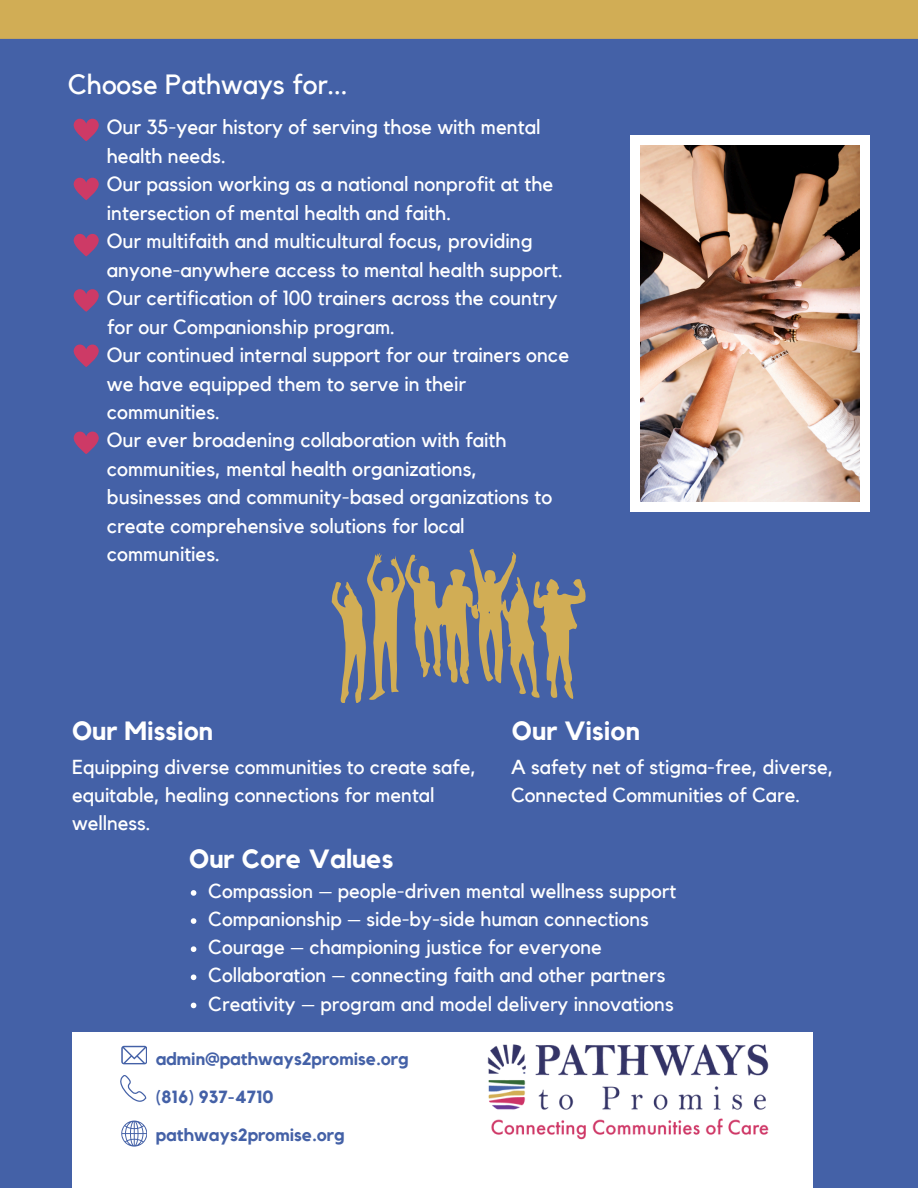
<style>
.page{position:relative;width:918px;height:1188px;background:#4461a7}
.page>*{position:absolute;margin:0;border:0;box-sizing:border-box;transform-origin:0 0}
.t1{font:27.75px "Kollektif";color:#fff}
.t2{font:700 26.25px "Kollektif";color:#fff}
.t3{font:20.4px/28.5px "Kollektif";color:#fff}
.t4{font:20.25px/28.2px "Kollektif";color:#fff}
.t5{font:700 17.55px/38.2px "Kollektif";color:#4461a7}
</style>
<div class="page">
<svg style="left:73px;top:118px;width:26px;height:23px"></svg>
<div style="left:73px;top:1032px;width:740px;height:156px;background:#fff"></div>
<div style="left:630px;top:135px;width:240px;height:377px;background:#fff"></div>
<img style="left:640px;top:146px;width:220px;height:355px">
<svg style="left:73px;top:177px;width:26px;height:23px"></svg>
<svg style="left:73px;top:233px;width:26px;height:23px"></svg>
<svg style="left:73px;top:289px;width:26px;height:23px"></svg>
<svg style="left:73px;top:344px;width:26px;height:23px"></svg>
<svg style="left:73px;top:431px;width:26px;height:23px"></svg>
<svg style="left:121px;top:1121px;width:26px;height:25px"></svg>
<svg style="left:121px;top:1046px;width:26px;height:18px"></svg>
<svg style="left:120px;top:1075px;width:27px;height:27px"></svg>
<img style="left:487px;top:1044px;width:282px;height:96px">
<svg style="left:332px;top:549px;width:254px;height:154px"></svg>
<svg style="left:191px;top:890px;width:5px;height:6px"></svg>
<svg style="left:191px;top:918px;width:5px;height:6px"></svg>
<svg style="left:191px;top:946px;width:5px;height:6px"></svg>
<svg style="left:191px;top:975px;width:5px;height:5px"></svg>
<svg style="left:191px;top:1003px;width:5px;height:5px"></svg>
<div style="left:0;top:0;width:918px;height:39px;background:#d1ad55"></div>
<p class="t1" style="left:68px;top:71px;width:281px">Choose Pathways for...</p>
<h2 class="t3" style="left:107px;top:114px;width:435px">Our 35-year history of serving those with mental health needs.</h2>
<p class="t3" style="left:107px;top:171px;width:448px">Our passion working as a national nonprofit at the intersection of mental health and faith.</p>
<p class="t3" style="left:107px;top:228px;width:458px">Our multifaith and multicultural focus, providing anyone-anywhere access to mental health support.</p>
<p class="t3" style="left:107px;top:285px;width:452px">Our certification of 100 trainers across the country for our Companionship program.</p>
<p class="t3" style="left:107px;top:341px;width:464px">Our continued internal support for our trainers once we have equipped them to serve in their communities.</p>
<p class="t3" style="left:107px;top:427px;width:447px">Our ever broadening collaboration with faith communities, mental health organizations, businesses and community-based organizations to create comprehensive solutions for local communities.</p>
<h3 class="t2" style="left:72px;top:719px;width:143px">Our Mission</h3>
<h3 class="t2" style="left:512px;top:719px;width:130px">Our Vision</h3>
<h1 class="t4" style="left:72px;top:754px;width:406px">Equipping diverse communities to create safe, equitable, healing connections for mental wellness.</h1>
<h1 class="t4" style="left:511px;top:754px;width:324px">A safety net of stigma-free, diverse,<br>Connected Communities of Care.</h1>
<h1 class="t2" style="left:189px;top:846px;width:206px">Our Core Values</h1>
<p class="t4" style="left:208px;top:878px;width:470px">Compassion – people-driven mental wellness support</p>
<p class="t4" style="left:208px;top:906px;width:442px">Companionship – side-by-side human connections</p>
<p class="t4" style="left:208px;top:934px;width:395px">Courage – championing justice for everyone</p>
<p class="t4" style="left:208px;top:962px;width:459px">Collaboration – connecting faith and other partners</p>
<p class="t4" style="left:208px;top:990px;width:467px">Creativity – program and model delivery innovations</p>
<p class="t5" style="left:156px;top:1040px;width:254px">admin@pathways2promise.org (816) 937-4710 pathways2promise.org</p>
</div>
